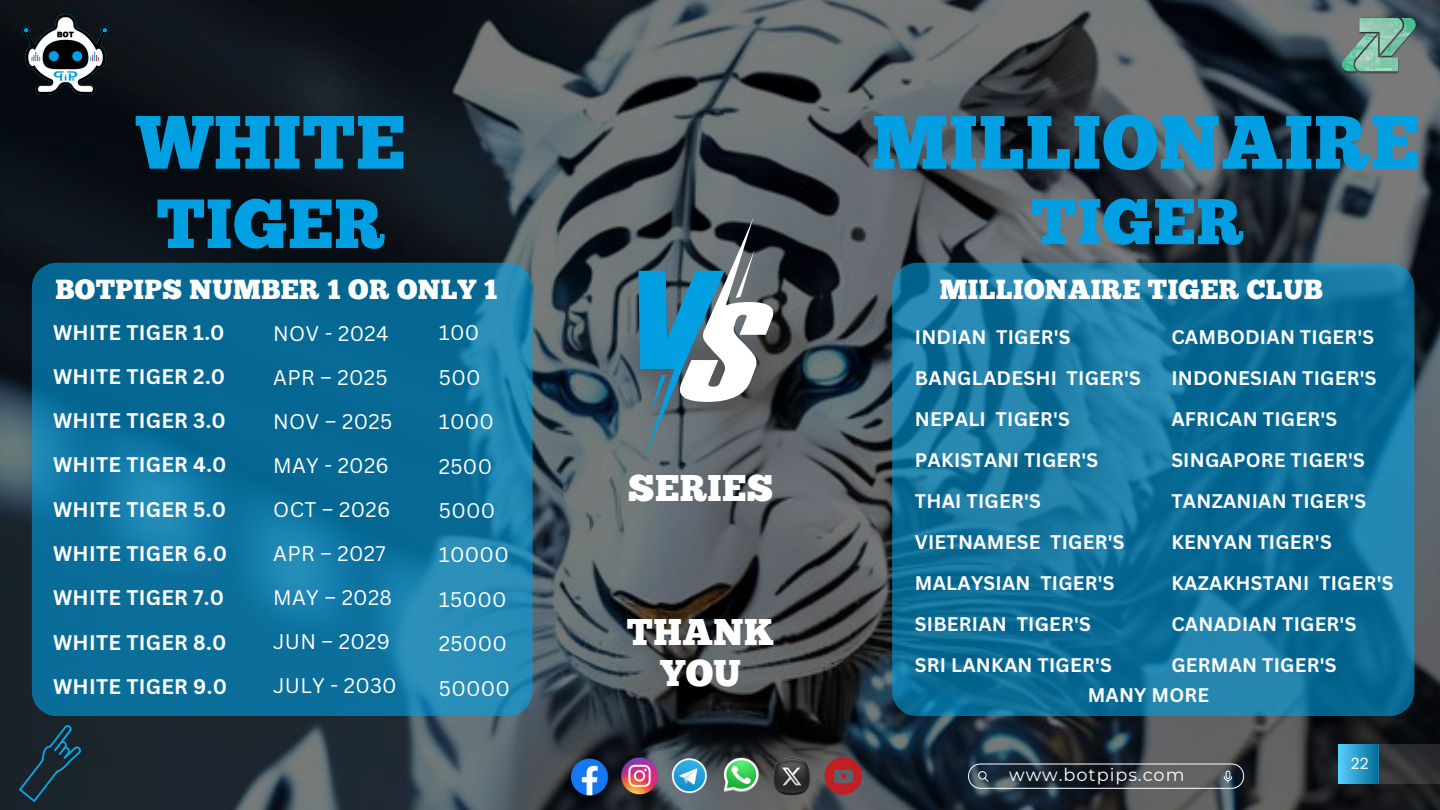
<style>
.page{position:relative;width:1440px;height:810px;background:#fff}
.page>*{position:absolute;margin:0;border:0;box-sizing:border-box;transform-origin:0 0}
.t1{font:75.4px "Chunk Five";letter-spacing:.01em;color:#02a0e3}
.t2{font:75.4px "Chunk Five";letter-spacing:.01em;color:#00a0e3}
.t3{font:69.4px "Chunk Five";letter-spacing:.01em;color:#00a0e3}
.t4{font:64.5px "Chunk Five";letter-spacing:.01em;color:#02a0e3}
.t5{font:37.2px/41.6px "Chunk Five";letter-spacing:.01em;color:#fff;text-align:center}
.t6{font:27.6px "Chunk Five";letter-spacing:.01em;color:#fff}
.t7{font:700 20.6px/44.3px "Canva Sans";letter-spacing:.015em;color:#fff}
.t8{font:20.6px/44.1px "Canva Sans";letter-spacing:.01em;color:#fff}
.t9{font:700 19.2px/41px "Canva Sans";letter-spacing:.01em;color:#fff}
.t10{font:17.7px "Montserrat";letter-spacing:.055em;color:#fff}
.t11{font:15.5px "Poppins";color:#fff}
</style>
<div class="page">
<img style="left:0;top:0;width:1440px;height:810px">
<svg style="left:892px;top:263px;width:522px;height:453px;background:#10729c"></svg>
<svg style="left:32px;top:263px;width:501px;height:453px;background:#0e729d"></svg>
<svg style="left:638px;top:217px;width:138px;height:240px"></svg>
<img style="left:22px;top:14px;width:86px;height:81px">
<div style="left:1339px;top:744px;width:39px;height:40px;background:linear-gradient(to right,#57cdff,#036d99)"></div>
<div style="left:1378px;top:744px;width:62px;height:40px;background:linear-gradient(to right,#3a3b3b,#2b2c2f)"></div>
<img style="left:572px;top:747px;width:289px;height:58px">
<svg style="left:968px;top:763px;width:276px;height:26px;background:#444b52"></svg>
<img style="left:19px;top:725px;width:62px;height:76px">
<img style="left:1322px;top:11px;width:118px;height:65px">
<h2 class="t1" style="left:872px;top:112px;width:549px">MILLIONAIRE</h2>
<h2 class="t4" style="left:1031px;top:196px;width:214px">TIGER</h2>
<h2 class="t2" style="left:136px;top:112px;width:270px">WHITE</h2>
<h2 class="t3" style="left:156px;top:196px;width:230px">TIGER</h2>
<h1 class="t6" style="left:56px;top:278px;width:444px">BOTPIPS NUMBER 1 OR ONLY 1</h1>
<h3 class="t6" style="left:940px;top:278px;width:385px">MILLIONAIRE TIGER CLUB</h3>
<h4 class="t7" style="left:53px;top:309px;width:176px">WHITE TIGER 1.0<br>WHITE TIGER 2.0<br>WHITE TIGER 3.0<br>WHITE TIGER 4.0<br>WHITE TIGER 5.0<br>WHITE TIGER 6.0<br>WHITE TIGER 7.0<br>WHITE TIGER 8.0<br>WHITE TIGER 9.0</h4>
<p class="t8" style="left:273px;top:311px;width:125px">NOV - 2024<br>APR – 2025<br>NOV – 2025<br>MAY - 2026<br>OCT – 2026<br>APR – 2027<br>MAY – 2028<br>JUN – 2029<br>JULY - 2030</p>
<p class="t9" style="left:1171px;top:317px;width:224px">CAMBODIAN TIGER'S<br>INDONESIAN TIGER'S<br>AFRICAN TIGER'S<br>SINGAPORE TIGER'S<br>TANZANIAN TIGER'S<br>KENYAN TIGER'S<br>KAZAKHSTANI TIGER'S<br>CANADIAN TIGER'S<br>GERMAN TIGER'S</p>
<p class="t8" style="left:439px;top:310px;width:73px;line-height:44.4px">100<br>500<br>1000<br>2500<br>5000<br>10000<br>15000<br>25000<br>50000</p>
<p class="t9" style="left:915px;top:317px;width:228px">INDIAN TIGER'S<br>BANGLADESHI TIGER'S<br>NEPALI TIGER'S<br>PAKISTANI TIGER'S<br>THAI TIGER'S<br>VIETNAMESE TIGER'S<br>MALAYSIAN TIGER'S<br>SIBERIAN TIGER'S</p>
<h4 class="t5" style="left:628px;top:471px;width:147px">SERIES</h4>
<p class="t5" style="left:627px;top:615px;width:149px">THANK<br>YOU</p>
<p class="t9" style="left:915px;top:644px;width:198px">SRI LANKAN TIGER'S</p>
<p class="t9" style="left:1088px;top:674px;width:123px">MANY MORE</p>
<h4 class="t10" style="left:1009px;top:764px;width:177px">www.botpips.com</h4>
<h4 class="t11" style="left:1351px;top:753px;width:19px">22</h4>
</div>
